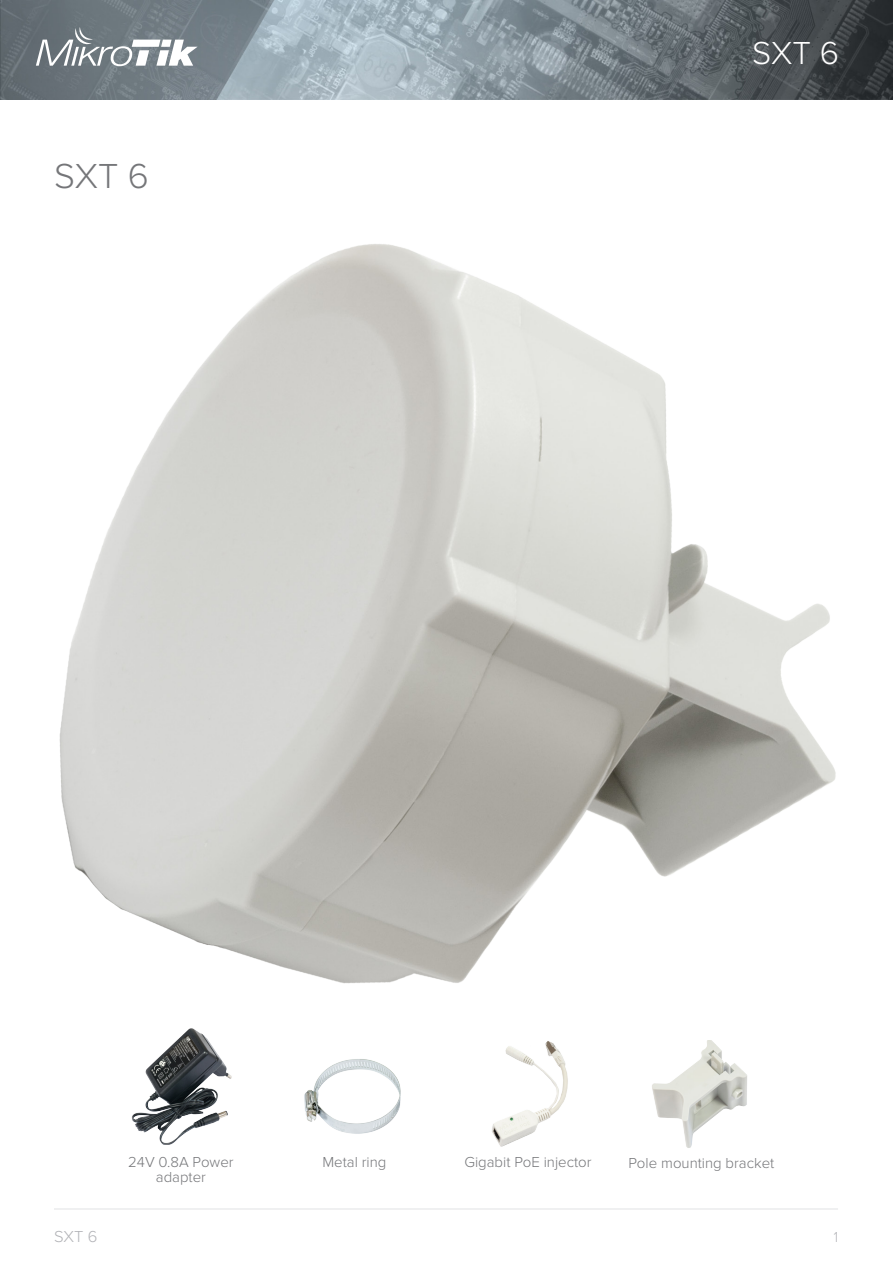
<style>
.page{position:relative;width:893px;height:1263px;background:#fff}
.page>*{position:absolute;margin:0;border:0;box-sizing:border-box;transform-origin:0 0}
.t1{font:300 36px "Proxima Nova";color:#757679}
.t2{font:300 33px "Proxima Nova";color:#fff}
.t3{font:300 16.5px "Proxima Nova";color:#b2b3b7}
.Teksts{font:300 15px "Proxima Nova";color:#757679}
.t4{font:300 15px "Proxima Nova Cond";color:#b2b3b7}
</style>
<div class="page">
<img style="left:0;top:0;width:893px;height:100px">
<svg style="left:36px;top:27px;width:162px;height:39px"></svg>
<hr style="left:54px;top:1209px;width:784px;height:1px;background:#e1e2e4">
<img style="left:131px;top:1028px;width:101px;height:117px">
<img style="left:304px;top:1059px;width:97px;height:75px">
<img style="left:652px;top:1040px;width:95px;height:108px">
<img style="left:492px;top:1041px;width:76px;height:106px">
<img style="left:59px;top:244px;width:777px;height:740px">
<p class="t1" style="left:54px;top:155px;width:96px">SXT 6</p>
<p class="t2" style="left:752px;top:34px;width:88px">SXT 6</p>
<p class="t3" style="left:54px;top:1227px;width:45px">SXT 6</p>
<p class="Teksts" style="left:128px;top:1153px;width:107px">24V 0.8A Power</p>
<p class="Teksts" style="left:156px;top:1168px;width:52px">adapter</p>
<p class="Teksts" style="left:322px;top:1153px;width:66px">Metal ring</p>
<p class="Teksts" style="left:464px;top:1153px;width:129px">Gigabit PoE injector</p>
<p class="Teksts" style="left:629px;top:1154px;width:147px">Pole mounting bracket</p>
<p class="t4" style="left:834px;top:1229px;width:6px">1</p>
</div>
